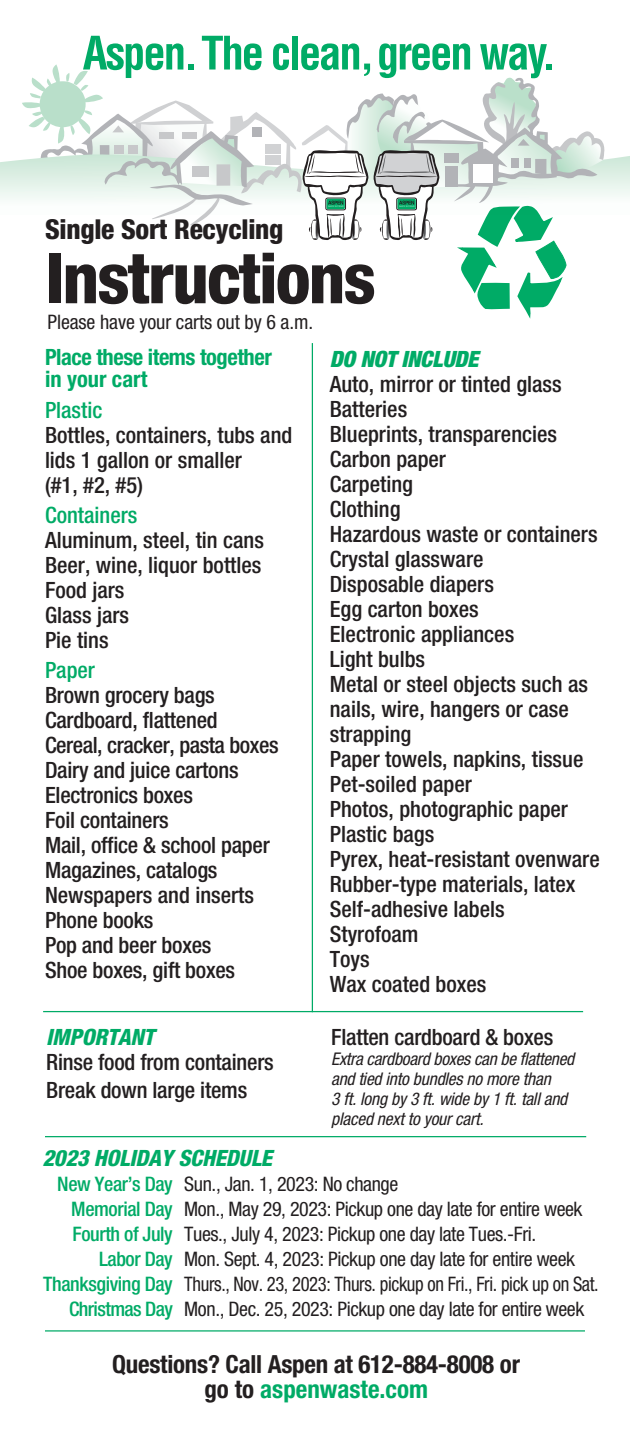
<style>
.page{position:relative;width:630px;height:1440px;background:#fff}
.page>*{position:absolute;margin:0;border:0;box-sizing:border-box;transform-origin:0 0}
.t1{font:800 condensed 70px "Helvetica Neue LT Std";letter-spacing:-.025em;color:#231f20}
.t2{font:800 condensed 27.5px "Helvetica Neue LT Std";letter-spacing:-.01em;color:#231f20}
.t3{font:700 condensed 25px/25px "Helvetica Neue LT Std";letter-spacing:-.01em;color:#231f20;text-align:center}
.t4{font:500 condensed 22.5px/25px "Helvetica Neue LT Std";color:#231f20}
.t5{font:700 condensed 22.5px/22.5px "Helvetica Neue LT Std";letter-spacing:-.02em;color:#00ab66}
.t6{font:italic 800 condensed 22.5px "Helvetica Neue LT Std";letter-spacing:-.01em;color:#00ab66}
.t7{font:500 condensed 22.5px "Helvetica Neue LT Std";letter-spacing:-.02em;color:#231f20}
.t8{font:500 condensed 22.5px "Helvetica Neue LT Std";color:#00ab66}
.t9{font:italic 900 condensed 22.5px "Helvetica Neue LT Std";letter-spacing:-.01em;color:#00ab66}
.t10{font:condensed 20px "Helvetica Neue LT Std";letter-spacing:-.02em;color:#231f20}
.t11{font:condensed 20px "Helvetica Neue LT Std";letter-spacing:-.02em;color:#231f20;scale:.93 1}
.t12{font:italic condensed 17.5px/20px "Helvetica Neue LT Std";letter-spacing:-.01em;color:#231f20}
.s1{font-weight:500;color:#00ab66}
.s2{color:#00ab66}
</style>
<div class="page">
<hr style="left:45px;top:1330px;width:540px;height:2px;background:#00ab66">
<hr style="left:43px;top:1011px;width:540px;height:1px;background:#00ab66">
<svg style="left:0;top:156px;width:630px;height:44px"></svg>
<hr style="left:312px;top:343px;width:1px;height:669px;background:#00ab66">
<hr style="left:45px;top:1136px;width:541px;height:1px;background:#00ab66">
<svg style="left:22px;top:36px;width:583px;height:283px"></svg>
<p class="t2" style="left:45px;top:212px;width:240px">Single Sort Recycling</p>
<p class="t1" style="left:45px;top:235px;width:332px">Instructions</p>
<p class="t10" style="left:48px;top:310px;width:267px">Please have your carts out by 6 a.m.</p>
<p class="t5" style="left:45px;top:345px;width:228px">Place these items together in your cart</p>
<p class="t8" style="left:45px;top:396px;width:59px">Plastic</p>
<p class="t4" style="left:45px;top:422px;width:249px">Bottles, containers, tubs and lids 1 gallon or smaller<br>(#1, #2, #5)</p>
<p class="t8" style="left:45px;top:502px;width:94px">Containers</p>
<p class="t4" style="left:45px;top:527px;width:220px">Aluminum, steel, tin cans</p>
<p class="t4" style="left:45px;top:552px;width:218px">Beer, wine, liquor bottles</p>
<p class="t4" style="left:45px;top:577px;width:81px">Food jars</p>
<p class="t4" style="left:45px;top:602px;width:86px">Glass jars</p>
<p class="t4" style="left:45px;top:627px;width:65px">Pie tins</p>
<p class="t8" style="left:45px;top:657px;width:51px">Paper</p>
<p class="t4" style="left:45px;top:683px;width:171px">Brown grocery bags</p>
<p class="t4" style="left:45px;top:708px;width:174px">Cardboard, flattened</p>
<p class="t7" style="left:45px;top:732px;width:235px">Cereal, cracker, pasta boxes</p>
<p class="t4" style="left:45px;top:758px;width:195px">Dairy and juice cartons</p>
<p class="t4" style="left:45px;top:783px;width:150px">Electronics boxes</p>
<p class="t4" style="left:45px;top:808px;width:125px">Foil containers</p>
<p class="t4" style="left:45px;top:833px;width:226px">Mail, office &amp; school paper</p>
<p class="t4" style="left:45px;top:858px;width:174px">Magazines, catalogs</p>
<p class="t4" style="left:45px;top:883px;width:211px">Newspapers and inserts</p>
<p class="t4" style="left:45px;top:908px;width:110px">Phone books</p>
<p class="t4" style="left:45px;top:933px;width:168px">Pop and beer boxes</p>
<p class="t4" style="left:45px;top:958px;width:192px">Shoe boxes, gift boxes</p>
<p class="t6" style="left:46px;top:1024px;width:110px">IMPORTANT</p>
<p class="t4" style="left:46px;top:1050px;width:229px">Rinse food from containers</p>
<p class="t4" style="left:46px;top:1077px;width:203px">Break down large items</p>
<p class="t9" style="left:330px;top:345px;width:150px">DO NOT INCLUDE</p>
<p class="t4" style="left:330px;top:371px;width:233px">Auto, mirror or tinted glass</p>
<p class="t4" style="left:330px;top:396px;width:79px">Batteries</p>
<p class="t4" style="left:330px;top:421px;width:229px">Blueprints, transparencies</p>
<p class="t4" style="left:330px;top:446px;width:118px">Carbon paper</p>
<p class="t4" style="left:330px;top:471px;width:85px">Carpeting</p>
<p class="t4" style="left:330px;top:496px;width:72px">Clothing</p>
<p class="t4" style="left:330px;top:521px;width:269px">Hazardous waste or containers</p>
<p class="t4" style="left:330px;top:546px;width:155px">Crystal glassware</p>
<p class="t4" style="left:330px;top:571px;width:166px">Disposable diapers</p>
<p class="t4" style="left:330px;top:596px;width:151px">Egg carton boxes</p>
<p class="t4" style="left:330px;top:621px;width:186px">Electronic appliances</p>
<p class="t4" style="left:330px;top:646px;width:97px">Light bulbs</p>
<p class="t4" style="left:330px;top:671px;width:260px">Metal or steel objects such as nails, wire, hangers or case strapping</p>
<p class="t4" style="left:330px;top:746px;width:255px">Paper towels, napkins, tissue</p>
<p class="t4" style="left:330px;top:771px;width:144px">Pet-soiled paper</p>
<p class="t4" style="left:330px;top:796px;width:240px">Photos, photographic paper</p>
<p class="t4" style="left:330px;top:821px;width:106px">Plastic bags</p>
<p class="t4" style="left:330px;top:846px;width:271px">Pyrex, heat-resistant ovenware</p>
<p class="t4" style="left:330px;top:871px;width:247px">Rubber-type materials, latex</p>
<p class="t4" style="left:330px;top:896px;width:176px">Self-adhesive labels</p>
<p class="t4" style="left:330px;top:921px;width:90px">Styrofoam</p>
<p class="t4" style="left:330px;top:946px;width:42px">Toys</p>
<p class="t4" style="left:330px;top:971px;width:158px">Wax coated boxes</p>
<p class="t4" style="left:331px;top:1025px;width:224px">Flatten cardboard &amp; boxes</p>
<p class="t12" style="left:331px;top:1050px;width:245px">Extra cardboard boxes can be flattened and tied into bundles no more than<br>3 ft. long by 3 ft. wide by 1 ft. tall and placed next to your cart.</p>
<p class="t6" style="left:42px;top:1144px;width:231px">2023 HOLIDAY SCHEDULE</p>
<p class="t10" style="left:57px;top:1172px;width:343px"><span class="s1">New Year’s Day</span> Sun., Jan. 1, 2023: No change</p>
<p class="t10" style="left:71px;top:1197px;width:513px"><span class="s1">Memorial Day</span> Mon., May 29, 2023: Pickup one day late for entire week</p>
<p class="t10" style="left:73px;top:1222px;width:465px"><span class="s1">Fourth of July</span> Tues., July 4, 2023: Pickup one day late Tues.-Fri.</p>
<p class="t10" style="left:99px;top:1247px;width:478px"><span class="s1">Labor Day</span> Mon. Sept. 4, 2023: Pickup one day late for entire week</p>
<p class="t11" style="left:43px;top:1272px;width:599px"><span class="s1">Thanksgiving Day</span> Thurs., Nov. 23, 2023: Thurs. pickup on Fri., Fri. pick up on Sat.</p>
<p class="t10" style="left:69px;top:1297px;width:517px"><span class="s1">Christmas Day</span> Mon., Dec. 25, 2023: Pickup one day late for entire week</p>
<p class="t3" style="left:112px;top:1351px;width:410px">Questions? Call Aspen at 612-884-8008 or go to <span class="s2">aspenwaste.com</span></p>
</div>
